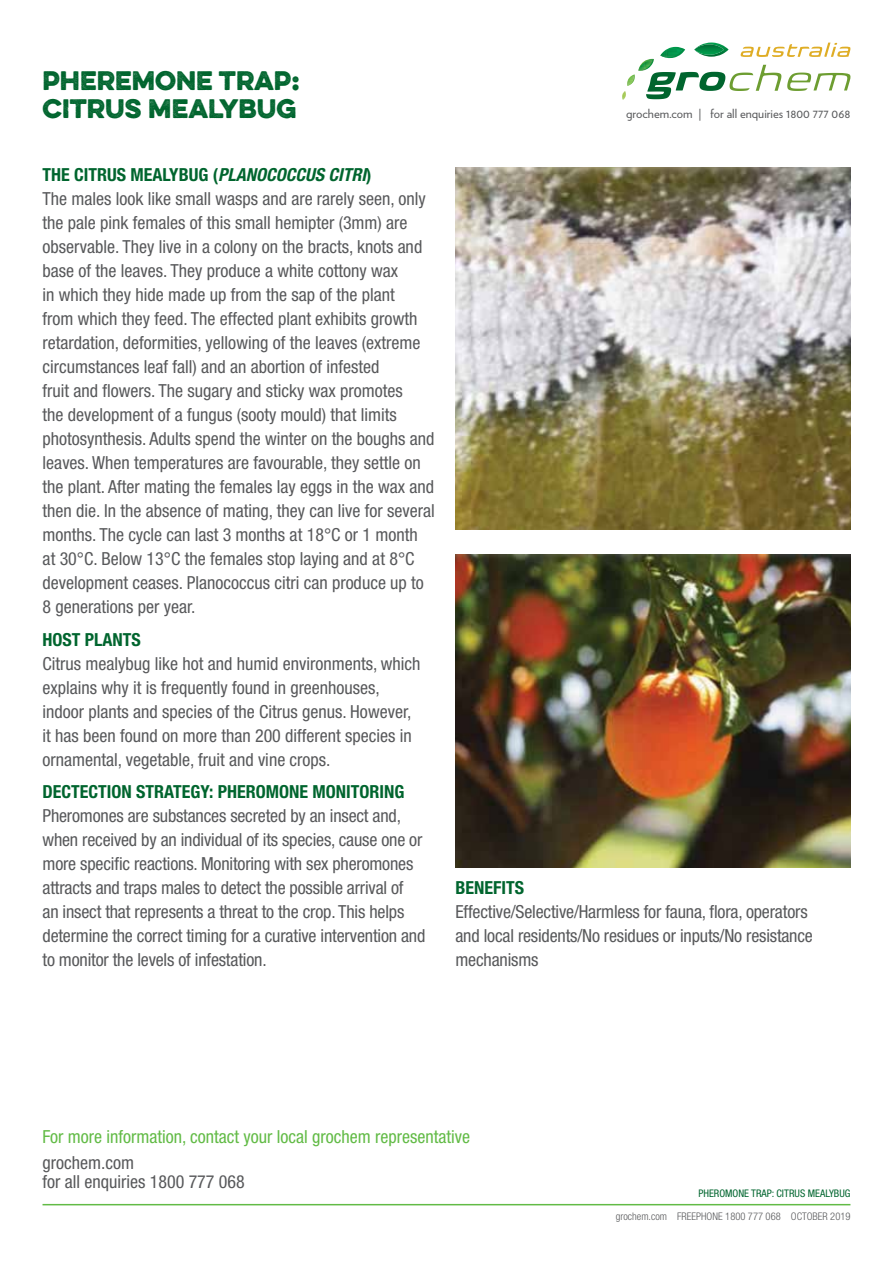
<style>
.page{position:relative;width:893px;height:1263px;background:#fff}
.page>*{position:absolute;margin:0;border:0;box-sizing:border-box;transform-origin:0 0}
.t1{font:700 24px/28.5px "Eveleth Dot";color:#00652e}
.t2{font:condensed 18px/24px "Helvetica Neue";color:#58595b}
.t3{font:condensed 18px "Helvetica Neue";color:#62bb46}
.t4{font:700 condensed 18px "Helvetica Neue";color:#00652e}
.t5{font:12.6px "Verlag";color:#58595b}
.t6{font:300 condensed 10.5px "Helvetica Neue";color:#58595b}
.t7{font:condensed 10.5px "Helvetica Neue";color:#00652e}
.s1{font-weight:700;color:#00652e}
.s2{font-weight:700;font-style:italic;color:#00652e}
</style>
<div class="page">
<hr style="left:43px;top:1204px;width:807px;height:1px;background:#62bb46">
<svg style="left:622px;top:74px;width:13px;height:26px"></svg>
<img style="left:645px;top:59px;width:9px;height:5px">
<img style="left:638px;top:61px;width:14px;height:10px">
<img style="left:664px;top:47px;width:21px;height:12px">
<img style="left:660px;top:49px;width:22px;height:8px">
<img style="left:703px;top:43px;width:26px;height:14px">
<img style="left:694px;top:44px;width:30px;height:11px">
<svg style="left:787px;top:73px;width:63px;height:18px"></svg>
<svg style="left:646px;top:65px;width:135px;height:34px"></svg>
<svg style="left:740px;top:43px;width:110px;height:14px"></svg>
<img style="left:455px;top:167px;width:395px;height:362px">
<img style="left:455px;top:555px;width:395px;height:312px">
<h1 class="t1" style="left:43px;top:65px;width:259px">PHEREMONE TRAP:<br>CITRUS MEALYBUG</h1>
<p class="t2" style="left:43px;top:163px;width:394px"><span class="s1">THE CITRUS MEALYBUG (</span><span class="s2">PLANOCOCCUS CITRI</span><span class="s1">)<br></span>The males look like small wasps and are rarely seen, only the pale pink females of this small hemipter (3mm) are observable. They live in a colony on the bracts, knots and base of the leaves. They produce a white cottony wax<br>in which they hide made up from the sap of the plant<br>from which they feed. The effected plant exhibits growth retardation, deformities, yellowing of the leaves (extreme circumstances leaf fall) and an abortion of infested<br>fruit and flowers. The sugary and sticky wax promotes<br>the development of a fungus (sooty mould) that limits photosynthesis. Adults spend the winter on the boughs and leaves. When temperatures are favourable, they settle on the plant. After mating the females lay eggs in the wax and then die. In the absence of mating, they can live for several months. The cycle can last 3 months at 18°C or 1 month at 30°C. Below 13°C the females stop laying and at 8°C development ceases. Planococcus citri can produce up to 8 generations per year.</p>
<p class="t4" style="left:43px;top:628px;width:100px">HOST PLANTS</p>
<p class="t2" style="left:43px;top:651px;width:380px">Citrus mealybug like hot and humid environments, which explains why it is frequently found in greenhouses, indoor plants and species of the Citrus genus. However, it has been found on more than 200 different species in ornamental, vegetable, fruit and vine crops.</p>
<p class="t4" style="left:43px;top:781px;width:363px">DECTECTION STRATEGY: PHEROMONE MONITORING</p>
<p class="t2" style="left:43px;top:804px;width:384px">Pheromones are substances secreted by an insect and, when received by an individual of its species, cause one or more specific reactions. Monitoring with sex pheromones attracts and traps males to detect the possible arrival of<br>an insect that represents a threat to the crop. This helps determine the correct timing for a curative intervention and to monitor the levels of infestation.</p>
<p class="t5" style="left:626px;top:104px;width:226px">grochem.com | for all enquiries 1800 777 068</p>
<p class="t4" style="left:455px;top:877px;width:70px">BENEFITS</p>
<p class="t2" style="left:455px;top:900px;width:359px">Effective/Selective/Harmless for fauna, flora, operators and local residents/No residues or inputs/No resistance mechanisms</p>
<p class="t3" style="left:43px;top:1126px;width:429px">For more information, contact your local grochem representative</p>
<p class="t2" style="left:43px;top:1152px;width:204px;line-height:19.5px">grochem.com<br>for all enquiries 1800 777 068</p>
<p class="t7" style="left:698px;top:1187px;width:154px">PHEROMONE TRAP: CITRUS MEALYBUG</p>
<p class="t6" style="left:616px;top:1210px;width:236px">grochem.com FREEPHONE 1800 777 068 OCTOBER 2019</p>
</div>
